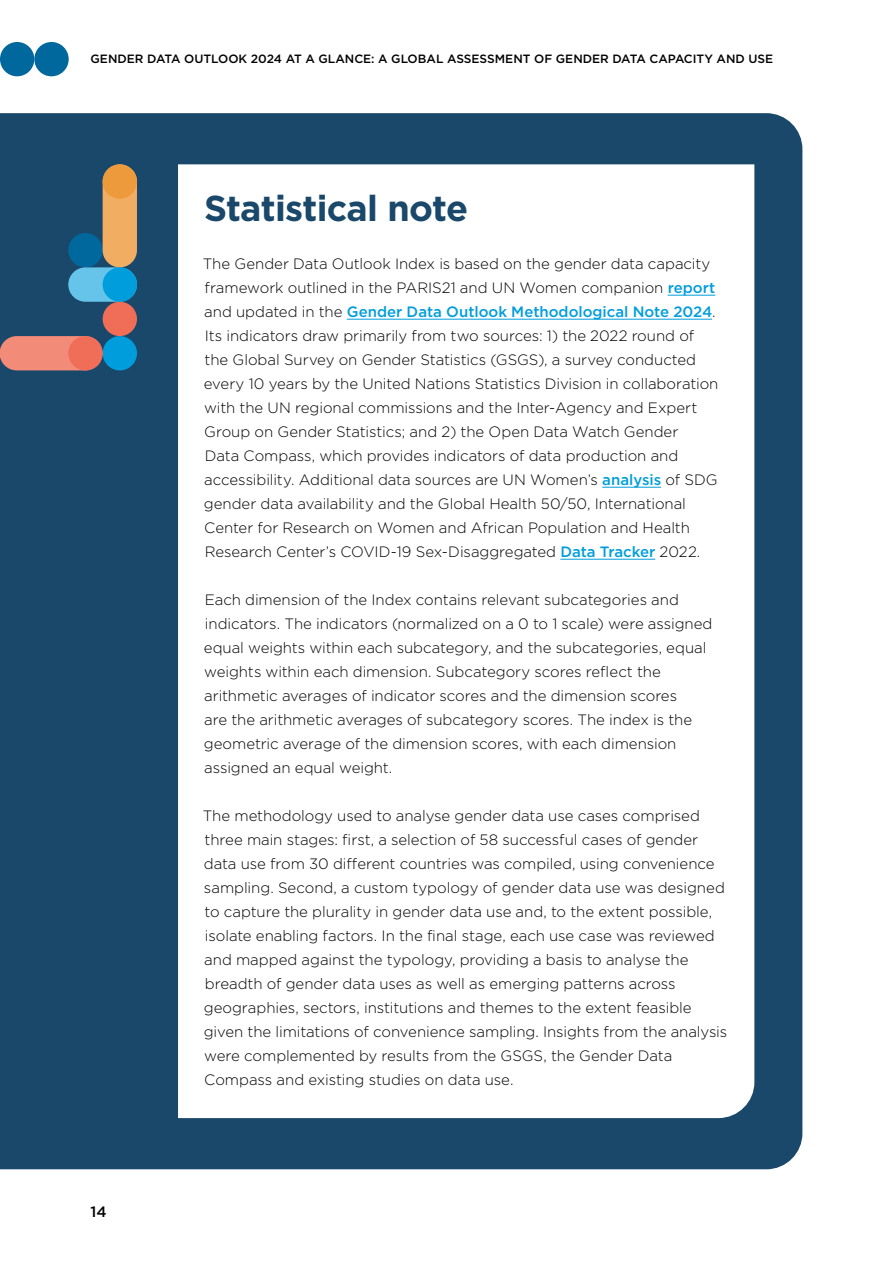
<style>
.page{position:relative;width:893px;height:1263px;background:#fff}
.page>*{position:absolute;margin:0;border:0;box-sizing:border-box;transform-origin:0 0}
.t1{font:700 36px "Gotham";letter-spacing:-.02em;color:#19486a}
.t2{font:300 15px/24px "Gotham";letter-spacing:-.005em;color:#000}
.t3{font:500 15px "Gotham";color:#000}
.t4{font:500 12px "Gotham";color:#000}
.s1{font-weight:500;color:#009ddc}
.s2{font-weight:500;color:#009edb}
</style>
<div class="page">
<div style="left:34px;top:42px;width:35px;height:34px;background:#00689d;border-radius:50%"></div>
<div style="left:0;top:42px;width:34px;height:34px;background:#00689d;border-radius:50%"></div>
<div style="left:0;top:113px;width:802px;height:1056px;background:#19486a"></div>
<div style="left:68px;top:233px;width:35px;height:34px;background:#00689d;border-radius:50%"></div>
<div style="left:103px;top:302px;width:34px;height:34px;background:#f06e58;border-radius:50%"></div>
<div style="left:103px;top:336px;width:34px;height:34px;background:#009ddc;border-radius:50%"></div>
<div style="left:103px;top:164px;width:34px;height:103px;background:#f1ae63;border-radius:17px"></div>
<div style="left:0;top:336px;width:103px;height:34px;background:#f38b79;border-radius:17px"></div>
<div style="left:68px;top:336px;width:35px;height:34px;background:#f06e58;border-radius:50%"></div>
<div style="left:68px;top:267px;width:69px;height:35px;background:#66c4ea;border-radius:17px"></div>
<div style="left:103px;top:267px;width:34px;height:35px;background:#009ddc;border-radius:50%"></div>
<div style="left:103px;top:164px;width:34px;height:35px;background:#ed9a3c;border-radius:50%"></div>
<svg style="left:178px;top:164px;width:576px;height:954px"></svg>
<hr style="left:668px;top:295px;width:47px;height:1px;background:#009ddc">
<hr style="left:347px;top:319px;width:365px;height:1px;background:#009ddc">
<hr style="left:602px;top:487px;width:59px;height:1px;background:#009edb">
<hr style="left:560px;top:559px;width:95px;height:1px;background:#009ddc">
<p class="t4" style="left:91px;top:51px;width:684px">GENDER DATA OUTLOOK 2024 AT A GLANCE: A GLOBAL ASSESSMENT OF GENDER DATA CAPACITY AND USE</p>
<p class="t3" style="left:91px;top:1202px;width:18px">14</p>
<h1 class="t1" style="left:204px;top:185px;width:266px">Statistical note</h1>
<p class="t2" style="left:203px;top:251px;width:517px">The Gender Data Outlook Index is based on the gender data capacity framework outlined in the PARIS21 and UN Women companion <span class="s1">report </span>and updated in the <span class="s1">Gender Data Outlook Methodological Note 2024</span>.<br>Its indicators draw primarily from two sources: 1) the 2022 round of the Global Survey on Gender Statistics (GSGS), a survey conducted every 10 years by the United Nations Statistics Division in collaboration with the UN regional commissions and the Inter-Agency and Expert Group on Gender Statistics; and 2) the Open Data Watch Gender<br>Data Compass, which provides indicators of data production and accessibility. Additional data sources are UN Women’s <span class="s2">analysis</span> of SDG gender data availability and the Global Health 50/50, International Center for Research on Women and African Population and Health Research Center’s COVID-19 Sex-Disaggregated <span class="s1">Data Tracker</span> 2022.</p>
<p class="t2" style="left:204px;top:587px;width:510px">Each dimension of the Index contains relevant subcategories and indicators. The indicators (normalized on a 0 to 1 scale) were assigned equal weights within each subcategory, and the subcategories, equal weights within each dimension. Subcategory scores reflect the arithmetic averages of indicator scores and the dimension scores<br>are the arithmetic averages of subcategory scores. The index is the geometric average of the dimension scores, with each dimension assigned an equal weight.</p>
<p class="t2" style="left:203px;top:803px;width:526px">The methodology used to analyse gender data use cases comprised three main stages: first, a selection of 58 successful cases of gender data use from 30 different countries was compiled, using convenience sampling. Second, a custom typology of gender data use was designed to capture the plurality in gender data use and, to the extent possible, isolate enabling factors. In the final stage, each use case was reviewed and mapped against the typology, providing a basis to analyse the breadth of gender data uses as well as emerging patterns across geographies, sectors, institutions and themes to the extent feasible given the limitations of convenience sampling. Insights from the analysis were complemented by results from the GSGS, the Gender Data Compass and existing studies on data use.</p>
</div>
